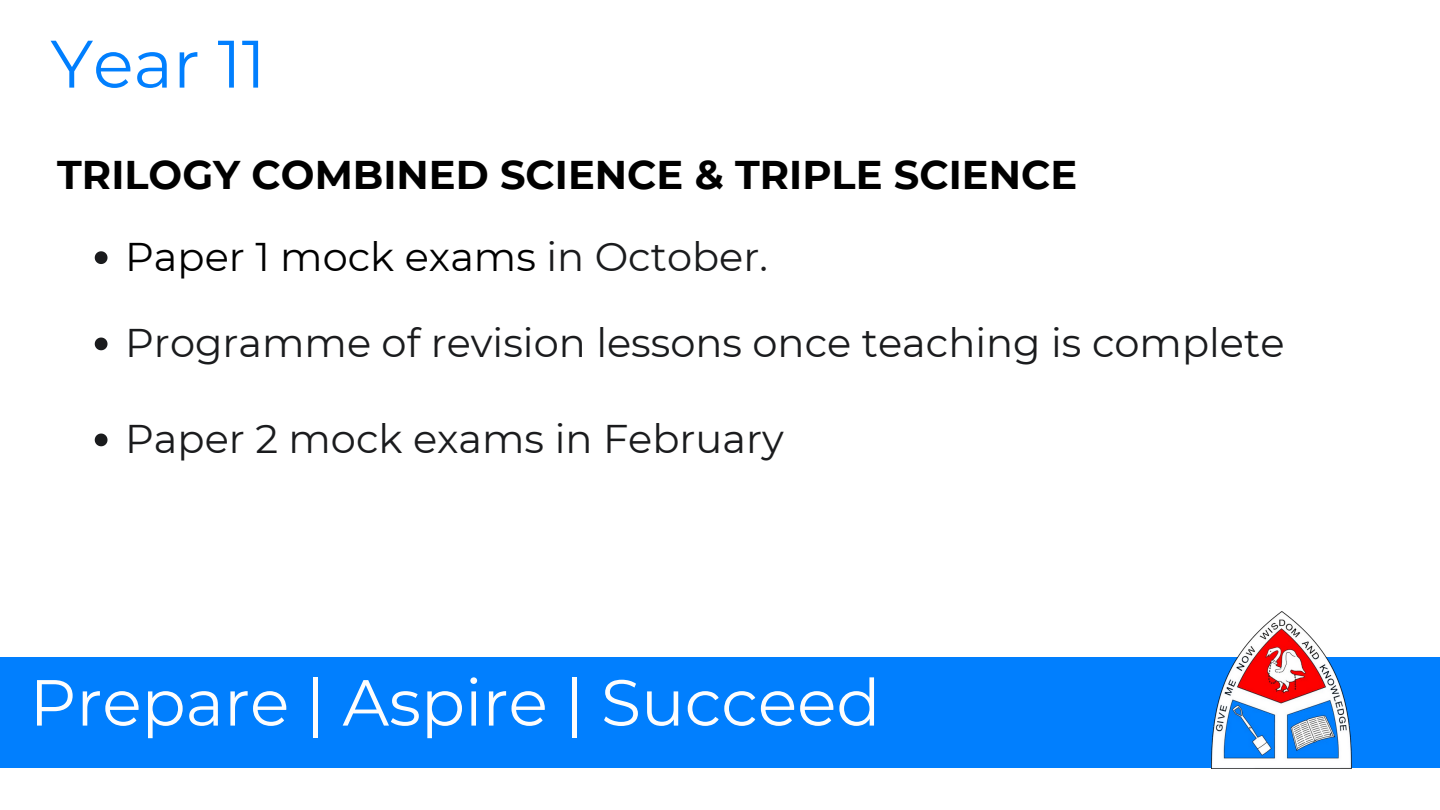
<style>
.page{position:relative;width:1440px;height:810px;background:#fff}
.page>*{position:absolute;margin:0;border:0;box-sizing:border-box;transform-origin:0 0}
.t1{font:67px "Montserrat";color:#017ffe}
.t2{font:65px "Montserrat";color:#fdfdfd}
.t3{font:40px "Montserrat";color:#1a1b1d}
.t4{font:700 40px "Montserrat";color:#000}
.t5{font:40px "Montserrat";color:#000}
.s1{color:#1a1b1d}
</style>
<div class="page">
<div style="left:0;top:657px;width:1440px;height:111px;background:#017ffe"></div>
<img style="left:1212px;top:612px;width:139px;height:156px">
<svg style="left:95px;top:251px;width:13px;height:13px"></svg>
<svg style="left:95px;top:338px;width:13px;height:12px"></svg>
<svg style="left:95px;top:434px;width:13px;height:12px"></svg>
<p class="t1" style="left:51px;top:23px;width:217px">Year 11</p>
<p class="t4" style="left:57px;top:150px;width:1021px">TRILOGY COMBINED SCIENCE &amp; TRIPLE SCIENCE</p>
<p class="t5" style="left:125px;top:232px;width:644px">Paper 1 mock exams <span class="s1">in October.</span></p>
<p class="t3" style="left:125px;top:318px;width:1161px">Programme of revision lessons once teaching is complete</p>
<p class="t3" style="left:125px;top:414px;width:660px">Paper 2 mock exams in February</p>
<p class="t2" style="left:30px;top:663px;width:852px">Prepare | Aspire | Succeed</p>
</div>
